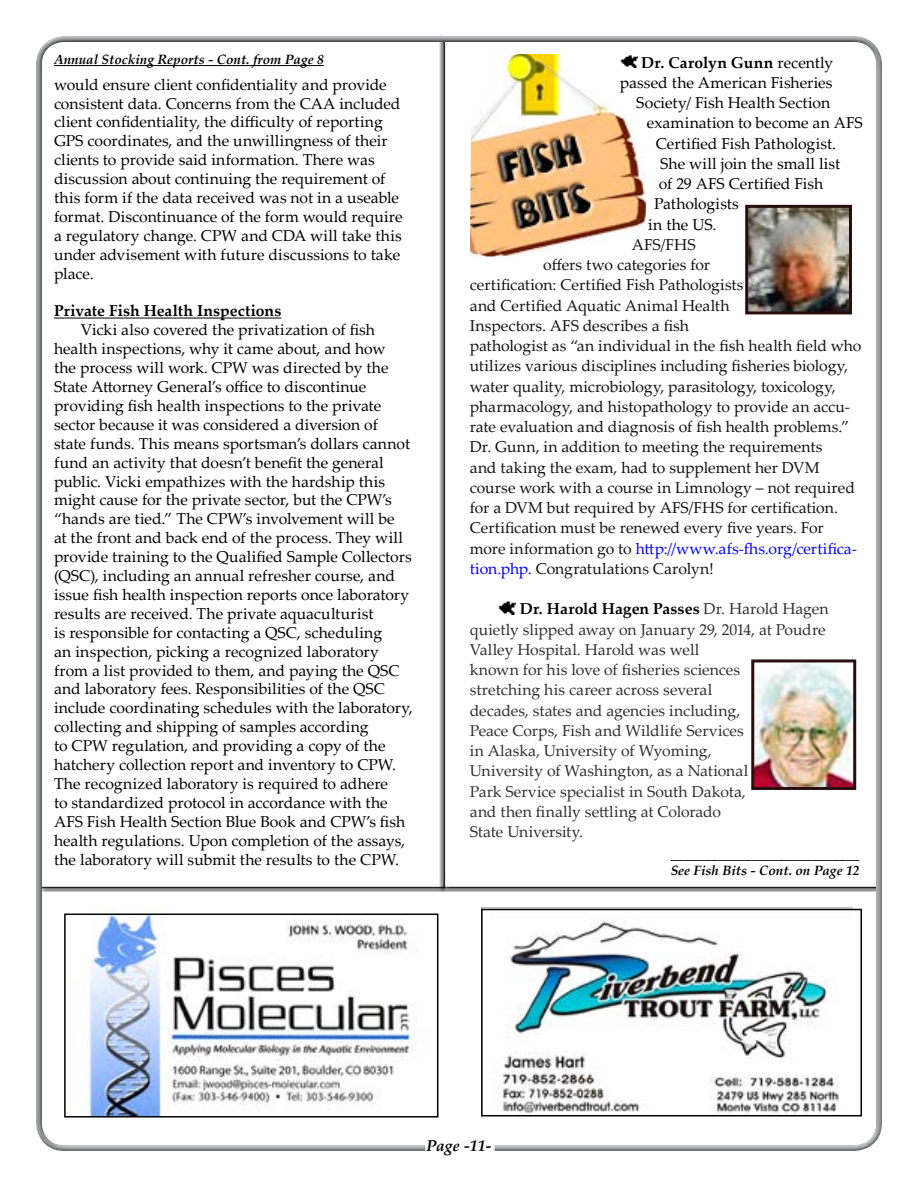
<style>
.page{position:relative;width:918px;height:1188px;background:#fff}
.page>*{position:absolute;margin:0;border:0;box-sizing:border-box;transform-origin:0 0}
.t1{font:15.75px/18.9px "Palatino Linotype";color:#000}
.t2{font:15.75px "Palatino Linotype";color:#121212}
.t3{font:15.75px/20.2px "Palatino Linotype";color:#2f2f2f}
.t4{font:15.75px "Palatino Linotype";color:#00f}
.t5{font:700 15.75px "Palatino Linotype";letter-spacing:.01em;color:#000}
.t6{font:italic 700 15.75px "Palatino Linotype";color:#000}
.t7{font:italic 700 13.5px/16.2px "Palatino Linotype";color:#000}
.s1{font-weight:400}
.s2{color:#121212}
.s3{color:#00f}
.s4{font-weight:700;color:#000}
</style>
<div class="page">
<div style="left:32px;top:39px;width:861px;height:1113px;background:#000;opacity:.75"></div>
<svg style="left:424px;top:1133px;width:71px;height:19px"></svg>
<img style="left:749px;top:209px;width:99px;height:101px">
<div style="left:745px;top:205px;width:107px;height:109px;border:3px solid #280e0f"></div>
<img style="left:755px;top:663px;width:97px;height:123px">
<div style="left:751px;top:659px;width:105px;height:131px;border:3px solid #280e0f"></div>
<hr style="left:54px;top:318px;width:227px;height:1px;background:#000">
<hr style="left:54px;top:65px;width:270px;height:1px;background:#000">
<img style="left:618px;top:54px;width:19px;height:14px">
<img style="left:497px;top:601px;width:19px;height:13px">
<p class="t7" style="left:54px;top:51px;width:271px">Annual Stocking Reports - Cont. from Page 8</p>
<p class="t5" style="left:641px;top:51px;width:194px">Dr. Carolyn Gunn <span class="s1">recently</span></p>
<p class="t1" style="left:620px;top:72px;width:214px">passed the American Fisheries</p>
<p class="t1" style="left:636px;top:93px;width:195px">Society/ Fish Health Section</p>
<p class="t1" style="left:647px;top:113px;width:218px">examination to become an AFS</p>
<p class="t1" style="left:656px;top:133px;width:182px">Certified Fish Pathologist.</p>
<p class="t1" style="left:660px;top:153px;width:182px">She will join the small list</p>
<p class="t1" style="left:659px;top:174px;width:166px">of 29 AFS Certified Fish</p>
<p class="t1" style="left:654px;top:194px;width:86px">Pathologists</p>
<p class="t1" style="left:648px;top:214px;width:70px">in the US.</p>
<p class="t2" style="left:632px;top:233px;width:65px">AFS/FHS</p>
<p class="t2" style="left:543px;top:254px;width:168px">offers two categories for</p>
<p class="t2" style="left:470px;top:274px;width:275px">certification: Certified Fish Pathologists</p>
<p class="t2" style="left:470px;top:294px;width:261px">and Certified Aquatic Animal Health</p>
<p class="t2" style="left:470px;top:314px;width:221px">Inspectors. AFS describes a fish</p>
<p class="t2" style="left:470px;top:335px;width:393px">pathologist as “an individual in the fish health field who</p>
<p class="t2" style="left:470px;top:355px;width:380px">utilizes various disciplines including fisheries biology,</p>
<p class="t2" style="left:470px;top:375px;width:367px">water quality, microbiology, parasitology, toxicology,</p>
<p class="t2" style="left:470px;top:395px;width:382px">pharmacology, and histopathology to provide an accu-</p>
<p class="t2" style="left:470px;top:416px;width:381px">rate evaluation and diagnosis of fish health problems.”</p>
<p class="t2" style="left:470px;top:436px;width:354px">Dr. Gunn, in addition to meeting the requirements</p>
<p class="t2" style="left:470px;top:456px;width:351px">and taking the exam, had to supplement her DVM</p>
<p class="t2" style="left:470px;top:476px;width:387px">course work with a course in Limnology – not required</p>
<p class="t2" style="left:470px;top:497px;width:370px">for a DVM but required by AFS/FHS for certification.</p>
<p class="t2" style="left:470px;top:517px;width:356px">Certification must be renewed every five years. For</p>
<p class="t4" style="left:470px;top:537px;width:389px"><span class="s2">more information go to</span> http://www.afs-fhs.org/certifica-</p>
<p class="t2" style="left:470px;top:557px;width:245px"><span class="s3">tion.php.</span> Congratulations Carolyn!</p>
<p class="t3" style="left:470px;top:598px;width:360px;text-indent:50px"><span class="s4">Dr. Harold Hagen Passes</span> Dr. Harold Hagen quietly slipped away on January 29, 2014, at Poudre Valley Hospital. Harold was well<br>known for his love of fisheries sciences<br>stretching his career across several<br>decades, states and agencies including,<br>Peace Corps, Fish and Wildlife Services<br>in Alaska, University of Wyoming,<br>University of Washington, as a National<br>Park Service specialist in South Dakota,<br>and then finally settling at Colorado<br>State University.</p>
<p class="t1" style="left:54px;top:74px;width:350px">would ensure client confidentiality and provide consistent data. Concerns from the CAA included client confidentiality, the difficulty of reporting GPS coordinates, and the unwillingness of their clients to provide said information. There was discussion about continuing the requirement of this form if the data received was not in a useable format. Discontinuance of the form would require a regulatory change. CPW and CDA will take this under advisement with future discussions to take place.</p>
<p class="t5" style="left:54px;top:300px;width:229px">Private Fish Health Inspections</p>
<p class="t1" style="left:54px;top:320px;width:360px;text-indent:27px">Vicki also covered the privatization of fish health inspections, why it came about, and how<br>the process will work. CPW was directed by the State Attorney General’s office to discontinue providing fish health inspections to the private sector because it was considered a diversion of state funds. This means sportsman’s dollars cannot fund an activity that doesn’t benefit the general public. Vicki empathizes with the hardship this might cause for the private sector, but the CPW’s “hands are tied.” The CPW’s involvement will be<br>at the front and back end of the process. They will provide training to the Qualified Sample Collectors (QSC), including an annual refresher course, and issue fish health inspection reports once laboratory results are received. The private aquaculturist<br>is responsible for contacting a QSC, scheduling<br>an inspection, picking a recognized laboratory from a list provided to them, and paying the QSC and laboratory fees. Responsibilities of the QSC include coordinating schedules with the laboratory, collecting and shipping of samples according<br>to CPW regulation, and providing a copy of the hatchery collection report and inventory to CPW.<br>The recognized laboratory is required to adhere<br>to standardized protocol in accordance with the AFS Fish Health Section Blue Book and CPW’s fish health regulations. Upon completion of the assays, the laboratory will submit the results to the CPW.</p>
<p class="t7" style="left:671px;top:846px;width:190px">____________________________<br>See Fish Bits - Cont. on Page 12</p>
<p class="t6" style="left:426px;top:1135px;width:67px">Page -11-</p>
</div>
